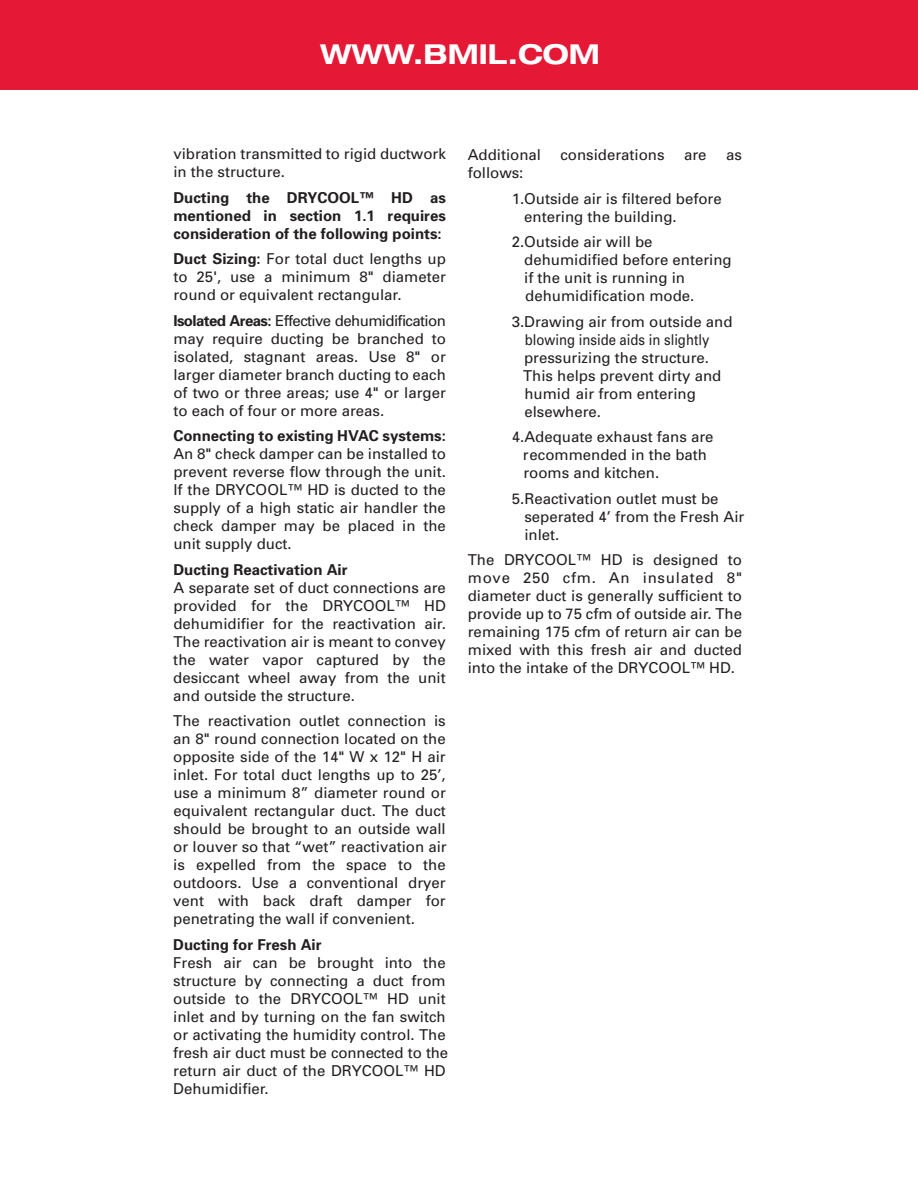
<style>
.page{position:relative;width:918px;height:1188px;background:#fff}
.page>*{position:absolute;margin:0;border:0;box-sizing:border-box;transform-origin:0 0}
.t1{font:700 expanded 27.45px "Helvetica Neue";color:#fff}
.t2{font:15px/18px "Univers";color:#231f20}
.t3{font:700 15px/18px "Univers";color:#231f20;text-align:justify}
.s1{font-weight:700}
</style>
<div class="page">
<div style="left:0;top:0;width:918px;height:90px;background:#e51836"></div>
<h1 class="t1" style="left:320px;top:37px;width:281px">WWW.BMIL.COM</h1>
<p class="t2" style="left:173px;top:145px;width:274px">vibration transmitted to rigid ductwork in the structure.</p>
<p class="t3" style="left:173px;top:188px;width:274px">Ducting the DRYCOOL™ HD as mentioned in section 1.1 requires consideration of the following points:</p>
<p class="t2" style="left:173px;top:250px;width:274px;text-align:justify"><span class="s1">Duct Sizing:</span> For total duct lengths up to 25', use a minimum 8" diameter round or equivalent rectangular.</p>
<p class="t2" style="left:173px;top:311px;width:274px;text-align:justify"><span class="s1">Isolated Areas:</span> Effective dehumidification may require ducting be branched to isolated, stagnant areas. Use 8" or larger diameter branch ducting to each of two or three areas; use 4" or larger to each of four or more areas.</p>
<p class="t3" style="left:173px;top:426px;width:274px">Connecting to existing HVAC systems:</p>
<p class="t2" style="left:173px;top:445px;width:274px;text-align:justify">An 8" check damper can be installed to prevent reverse flow through the unit.<br>If the DRYCOOL™ HD is ducted to the supply of a high static air handler the check damper may be placed in the unit supply duct.</p>
<p class="t3" style="left:173px;top:560px;width:176px">Ducting Reactivation Air</p>
<p class="t2" style="left:173px;top:578px;width:274px;text-align:justify">A separate set of duct connections are provided for the DRYCOOL™ HD dehumidifier for the reactivation air.<br>The reactivation air is meant to convey the water vapor captured by the desiccant wheel away from the unit and outside the structure.</p>
<p class="t2" style="left:173px;top:712px;width:275px;text-align:justify">The reactivation outlet connection is an 8" round connection located on the opposite side of the 14" W x 12" H air inlet. For total duct lengths up to 25’, use a minimum 8” diameter round or equivalent rectangular duct. The duct should be brought to an outside wall or louver so that “wet” reactivation air is expelled from the space to the outdoors. Use a conventional dryer vent with back draft damper for penetrating the wall if convenient.</p>
<p class="t3" style="left:173px;top:935px;width:150px">Ducting for Fresh Air</p>
<p class="t2" style="left:173px;top:953px;width:277px">Fresh air can be brought into the structure by connecting a duct from outside to the DRYCOOL™ HD unit inlet and by turning on the fan switch or activating the humidity control. The fresh air duct must be connected to the return air duct of the DRYCOOL™ HD<br>Dehumidifier.</p>
<p class="t2" style="left:468px;top:146px;width:75px">Additional</p>
<p class="t2" style="left:560px;top:146px;width:106px">considerations</p>
<p class="t2" style="left:684px;top:146px;width:24px">are</p>
<p class="t2" style="left:726px;top:146px;width:17px">as</p>
<p class="t2" style="left:512px;top:160px;width:212px;line-height:25.5px;text-indent:-44px">follows:<br>1.Outside air is filtered before</p>
<p class="t2" style="left:512px;top:203px;width:167px;line-height:25.5px;text-indent:13px">entering the building.<br>2.Outside air will be</p>
<p class="t2" style="left:524px;top:251px;width:209px">dehumidified before entering if the unit is running in dehumidification mode.</p>
<p class="t2" style="left:523px;top:312px;width:211px;text-indent:-11px">3.Drawing air from outside and blowing inside aids in slightly pressurizing the structure.<br>This helps prevent dirty and humid air from entering elsewhere.</p>
<p class="t2" style="left:523px;top:428px;width:192px;text-indent:-11px">4.Adequate exhaust fans are recommended in the bath rooms and kitchen.</p>
<p class="t2" style="left:524px;top:489px;width:221px;text-indent:-13px">5.Reactivation outlet must be seperated 4’ from the Fresh Air inlet.</p>
<p class="t2" style="left:468px;top:551px;width:276px;text-align:justify">The DRYCOOL™ HD is designed to move 250 cfm. An insulated 8" diameter duct is generally sufficient to provide up to 75 cfm of outside air. The remaining 175 cfm of return air can be mixed with this fresh air and ducted into the intake of the DRYCOOL™ HD.</p>
</div>
